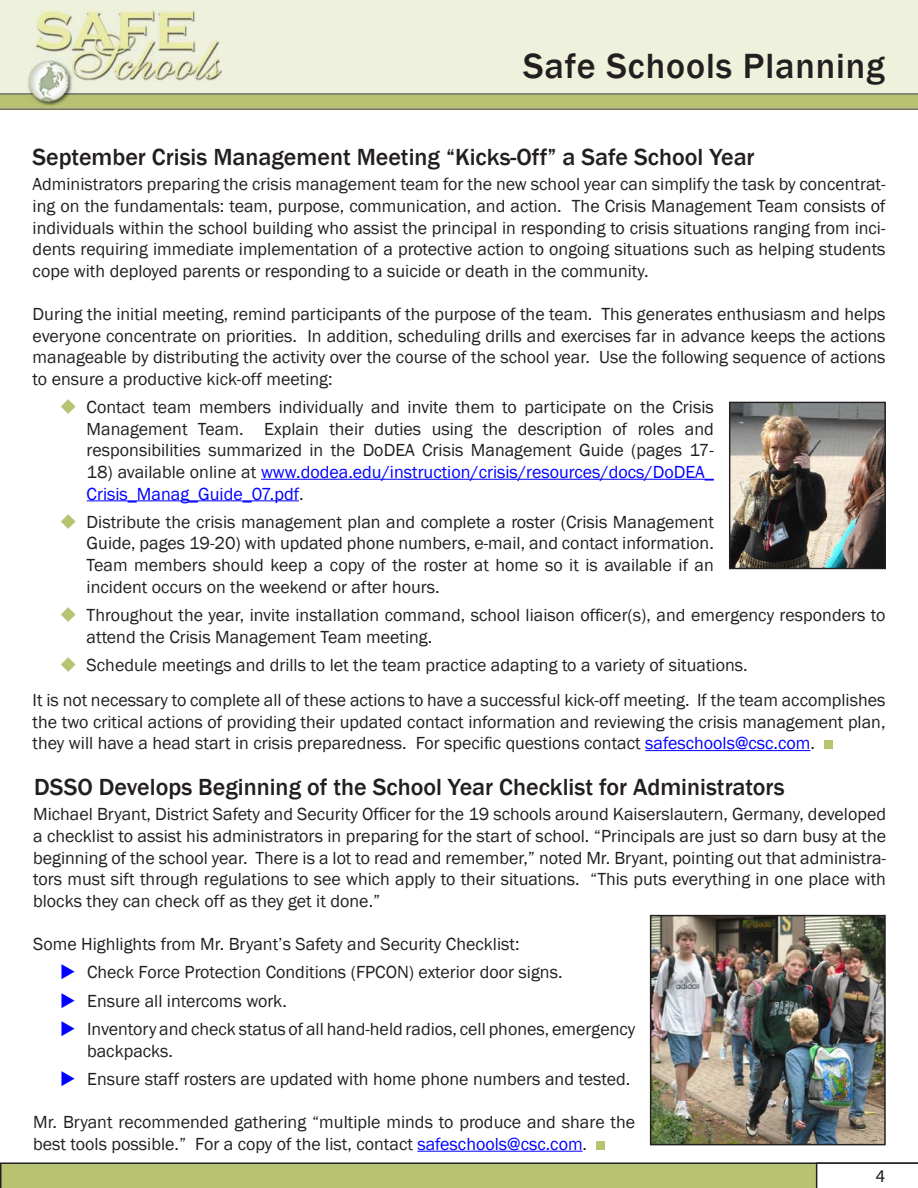
<style>
.page{position:relative;width:918px;height:1188px;background:#fff}
.page>*{position:absolute;margin:0;border:0;box-sizing:border-box;transform-origin:0 0}
.Sub_Page_Section_Hea{font:500 36px "Franklin Gothic";letter-spacing:.025em;color:#231f20}
.Article_Title{font:500 24px "Franklin Gothic";color:#231f20}
.Newsletter_body_text{font:18px/21.6px "Franklin Gothic";color:#231f20;text-align:justify}
.Text_Bullets{font:18px/21.6px "Franklin Gothic";color:#231f20;text-align:justify}
.Text_Bullets-2{font:18px/21.6px "Franklin Gothic";color:#00f}
.t1{font:18px "Myriad Pro";color:#231f20}
.s1{color:#b8c372}
.s2{color:#231f20}
.s3{color:#00f}
</style>
<div class="page">
<img style="left:0;top:0;width:918px;height:111px">
<svg style="left:0;top:1162px;width:918px;height:26px;background:#b7bf7d"></svg>
<hr style="left:261px;top:479px;width:453px;height:1px;background:#00f">
<hr style="left:87px;top:500px;width:212px;height:1px;background:#00f">
<hr style="left:645px;top:750px;width:165px;height:1px;background:#00f">
<div style="left:824px;top:740px;width:9px;height:9px;background:#b8c372"></div>
<hr style="left:417px;top:1151px;width:166px;height:1px;background:#00f">
<div style="left:596px;top:1141px;width:9px;height:9px;background:#b8c372"></div>
<img style="left:653px;top:918px;width:230px;height:224px">
<div style="left:650px;top:915px;width:236px;height:230px;border:2px solid #231f20"></div>
<img style="left:731px;top:404px;width:153px;height:163px">
<div style="left:729px;top:402px;width:157px;height:167px;border:1px solid #231f20"></div>
<p class="Sub_Page_Section_Hea" style="left:523px;top:44px;width:363px">Safe Schools Planning</p>
<p class="Article_Title" style="left:32px;top:143px;width:724px">September Crisis Management Meeting “Kicks-Off” a Safe School Year</p>
<p class="Newsletter_body_text" style="left:33px;top:174px;width:854px">Administrators preparing the crisis management team for the new school year can simplify the task by concentrat&shy;ing on the fundamentals: team, purpose, communication, and action. The Crisis Management Team consists of individuals within the school building who assist the principal in responding to crisis situations ranging from inci&shy;dents requiring immediate implementation of a protective action to ongoing situations such as helping students cope with deployed parents or responding to a suicide or death in the community.</p>
<p class="Newsletter_body_text" style="left:33px;top:304px;width:854px">During the initial meeting, remind participants of the purpose of the team. This generates enthusiasm and helps everyone concentrate on priorities. In addition, scheduling drills and exercises far in advance keeps the actions manageable by distributing the activity over the course of the school year. Use the following sequence of actions to ensure a productive kick-off meeting:</p>
<p class="Text_Bullets" style="left:87px;top:397px;width:629px;text-indent:-27px"><span class="s1">◆</span> Contact team members individually and invite them to participate on the Crisis Management Team. Explain their duties using the description of roles and responsibilities summarized in the DoDEA Crisis Management Guide (pages 17-</p>
<p class="Text_Bullets-2" style="left:87px;top:461px;width:629px"><span class="s2">18) available online at</span> www.dodea.edu/instruction/crisis/resources/docs/DoDEA_<br>Crisis_Manag_Guide_07.pdf<span class="s2">.</span></p>
<p class="Text_Bullets" style="left:87px;top:511px;width:629px;text-indent:-27px"><span class="s1">◆</span> Distribute the crisis management plan and complete a roster (Crisis Management Guide, pages 19-20) with updated phone numbers, e-mail, and contact information.<br>Team members should keep a copy of the roster at home so it is available if an incident occurs on the weekend or after hours.</p>
<p class="Text_Bullets" style="left:87px;top:605px;width:800px;text-indent:-27px"><span class="s1">◆</span> Throughout the year, invite installation command, school liaison officer(s), and emergency responders to attend the Crisis Management Team meeting.</p>
<p class="Text_Bullets" style="left:60px;top:655px;width:690px"><span class="s1">◆</span> Schedule meetings and drills to let the team practice adapting to a variety of situations.</p>
<p class="Newsletter_body_text" style="left:33px;top:690px;width:854px">It is not necessary to complete all of these actions to have a successful kick-off meeting. If the team accomplishes the two critical actions of providing their updated contact information and reviewing the crisis management plan, they will have a head start in crisis preparedness. For specific questions contact <span class="s3">safeschools@csc.com</span>.</p>
<p class="Article_Title" style="left:34px;top:772px;width:752px">DSSO Develops Beginning of the School Year Checklist for Administrators</p>
<p class="Newsletter_body_text" style="left:33px;top:804px;width:854px">Michael Bryant, District Safety and Security Officer for the 19 schools around Kaiserslautern, Germany, developed a checklist to assist his administrators in preparing for the start of school. “Principals are just so darn busy at the beginning of the school year. There is a lot to read and remember,” noted Mr. Bryant, pointing out that administra&shy;tors must sift through regulations to see which apply to their situations. “This puts everything in one place with blocks they can check off as they get it done.”</p>
<p class="Newsletter_body_text" style="left:33px;top:934px;width:488px">Some Highlights from Mr. Bryant’s Safety and Security Checklist:</p>
<p class="Text_Bullets" style="left:60px;top:962px;width:504px"><span class="s3">◆</span> Check Force Protection Conditions (FPCON) exterior door signs.</p>
<p class="Text_Bullets" style="left:60px;top:990px;width:228px"><span class="s3">◆</span> Ensure all intercoms work.</p>
<p class="Text_Bullets" style="left:87px;top:1019px;width:550px;text-indent:-27px"><span class="s3">◆</span> Inventory and check status of all hand-held radios, cell phones, emergency backpacks.</p>
<p class="Text_Bullets" style="left:60px;top:1069px;width:572px"><span class="s3">◆</span> Ensure staff rosters are updated with home phone numbers and tested.</p>
<p class="Newsletter_body_text" style="left:33px;top:1112px;width:604px">Mr. Bryant recommended gathering “multiple minds to produce and share the best tools possible.” For a copy of the list, contact <span class="s3">safeschools@csc.com</span>.</p>
<p class="t1" style="left:876px;top:1165px;width:11px">4</p>
</div>
